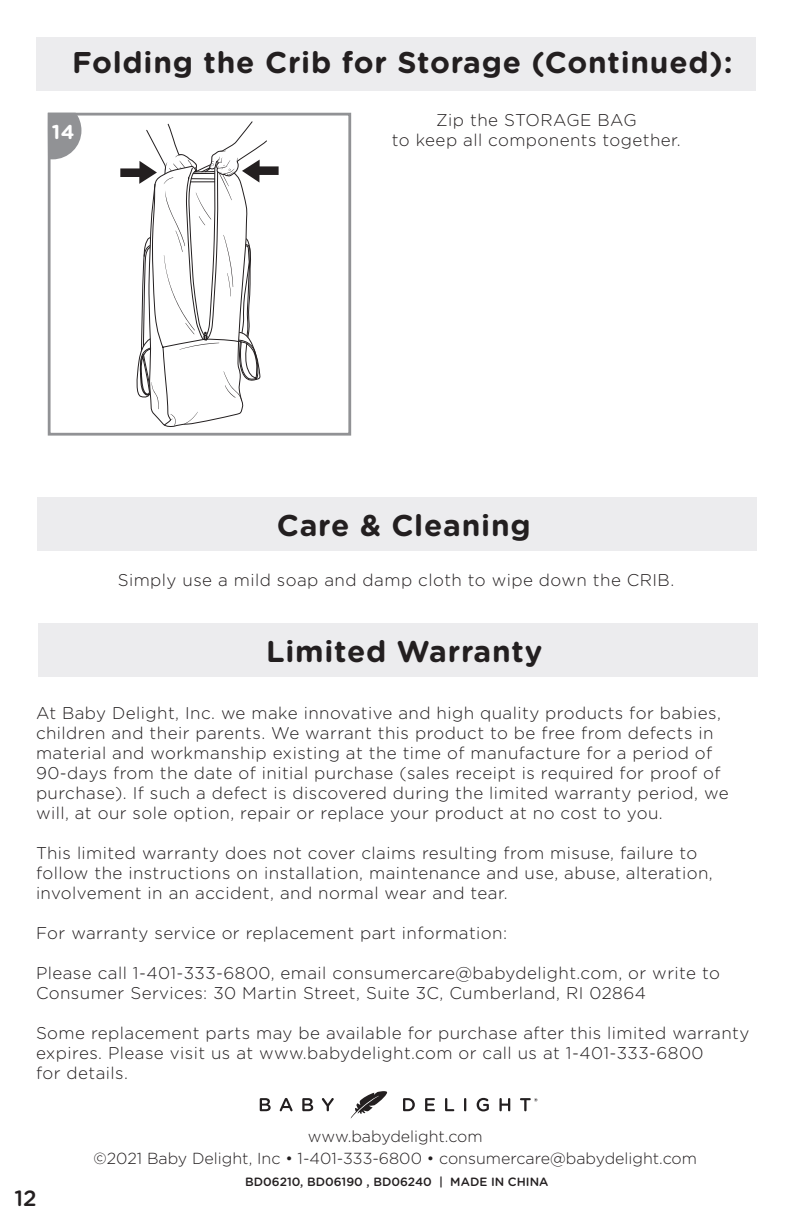
<style>
.page{position:relative;width:792px;height:1224px;background:#fff}
.page>*{position:absolute;margin:0;border:0;box-sizing:border-box;transform-origin:0 0}
.t1{font:700 30px "Gotham Rounded";letter-spacing:.025em;color:#231f20}
.t2{font:500 22px "Gotham Rounded";color:#231f20}
.t3{font:700 20px "Gotham Rounded";color:#fff}
.t4{font:300 17px/20px "Gotham Rounded";letter-spacing:.025em;color:#231f20}
.t5{font:300 16px/22px "Gotham Rounded";color:#231f20;text-align:center}
.t6{font:500 12px "Gotham Rounded";color:#231f20}
</style>
<div class="page">
<div style="left:38px;top:624px;width:720px;height:53px;background:#ececee"></div>
<div style="left:37px;top:497px;width:720px;height:54px;background:#ececee"></div>
<div style="left:48px;top:113px;width:303px;height:323px;border:3px solid #919295"></div>
<svg style="left:48px;top:113px;width:33px;height:46px;background:#9d9ea1"></svg>
<div style="left:36px;top:37px;width:720px;height:54px;background:#ececee"></div>
<svg style="left:260px;top:1098px;width:11px;height:13px"></svg>
<svg style="left:280px;top:1098px;width:13px;height:13px"></svg>
<svg style="left:302px;top:1098px;width:11px;height:13px"></svg>
<svg style="left:322px;top:1098px;width:12px;height:13px"></svg>
<svg style="left:403px;top:1098px;width:12px;height:13px"></svg>
<svg style="left:425px;top:1098px;width:10px;height:13px"></svg>
<svg style="left:445px;top:1098px;width:9px;height:13px"></svg>
<svg style="left:464px;top:1098px;width:2px;height:13px"></svg>
<svg style="left:477px;top:1098px;width:12px;height:13px"></svg>
<svg style="left:499px;top:1098px;width:11px;height:13px"></svg>
<svg style="left:351px;top:1091px;width:37px;height:27px"></svg>
<svg style="left:520px;top:1098px;width:18px;height:13px"></svg>
<svg style="left:120px;top:121px;width:159px;height:306px"></svg>
<h1 class="t1" style="left:72px;top:40px;width:662px">Folding the Crib for Storage (Continued):</h1>
<h1 class="t1" style="left:275px;top:43px;width:255px">Care &amp; Cleaning</h1>
<p class="t3" style="left:52px;top:117px;width:24px">14</p>
<p class="t4" style="left:392px;top:110px;width:290px;text-align:center">Zip the STORAGE BAG<br>to keep all components together.</p>
<h1 class="t1" style="left:277px;top:503px;width:255px">Care &amp; Cleaning</h1>
<p class="t4" style="left:118px;top:570px;width:558px">Simply use a mild soap and damp cloth to wipe down the CRIB.</p>
<h1 class="t1" style="left:277px;top:629px;width:255px">Care &amp; Cleaning</h1>
<p class="t4" style="left:36px;top:702px;width:694px">At Baby Delight, Inc. we make innovative and high quality products for babies, children and their parents. We warrant this product to be free from defects in material and workmanship existing at the time of manufacture for a period of 90-days from the date of initial purchase (sales receipt is required for proof of purchase). If such a defect is discovered during the limited warranty period, we will, at our sole option, repair or replace your product at no cost to you.</p>
<p class="t4" style="left:36px;top:842px;width:678px">This limited warranty does not cover claims resulting from misuse, failure to follow the instructions on installation, maintenance and use, abuse, alteration, involvement in an accident, and normal wear and tear.</p>
<p class="t4" style="left:36px;top:922px;width:473px">For warranty service or replacement part information:</p>
<p class="t4" style="left:36px;top:962px;width:685px">Please call 1-401-333-6800, email consumercare@babydelight.com, or write to<br>Consumer Services: 30 Martin Street, Suite 3C, Cumberland, RI 02864</p>
<p class="t4" style="left:36px;top:1022px;width:715px">Some replacement parts may be available for purchase after this limited warranty expires. Please visit us at www.babydelight.com or call us at 1-401-333-6800<br>for details.</p>
<h1 class="t1" style="left:266px;top:629px;width:278px">Limited Warra ty</h1>
<p class="t2" style="left:15px;top:1182px;width:24px">12</p>
<p class="t5" style="left:94px;top:1125px;width:605px">www.babydelight.com<br>©2021 Baby Delight, Inc • 1-401-333-6800 • consumercare@babydelight.com</p>
<p class="t6" style="left:245px;top:1173px;width:305px">BD06210, BD06190 , BD06240 | MADE IN CHINA</p>
</div>
